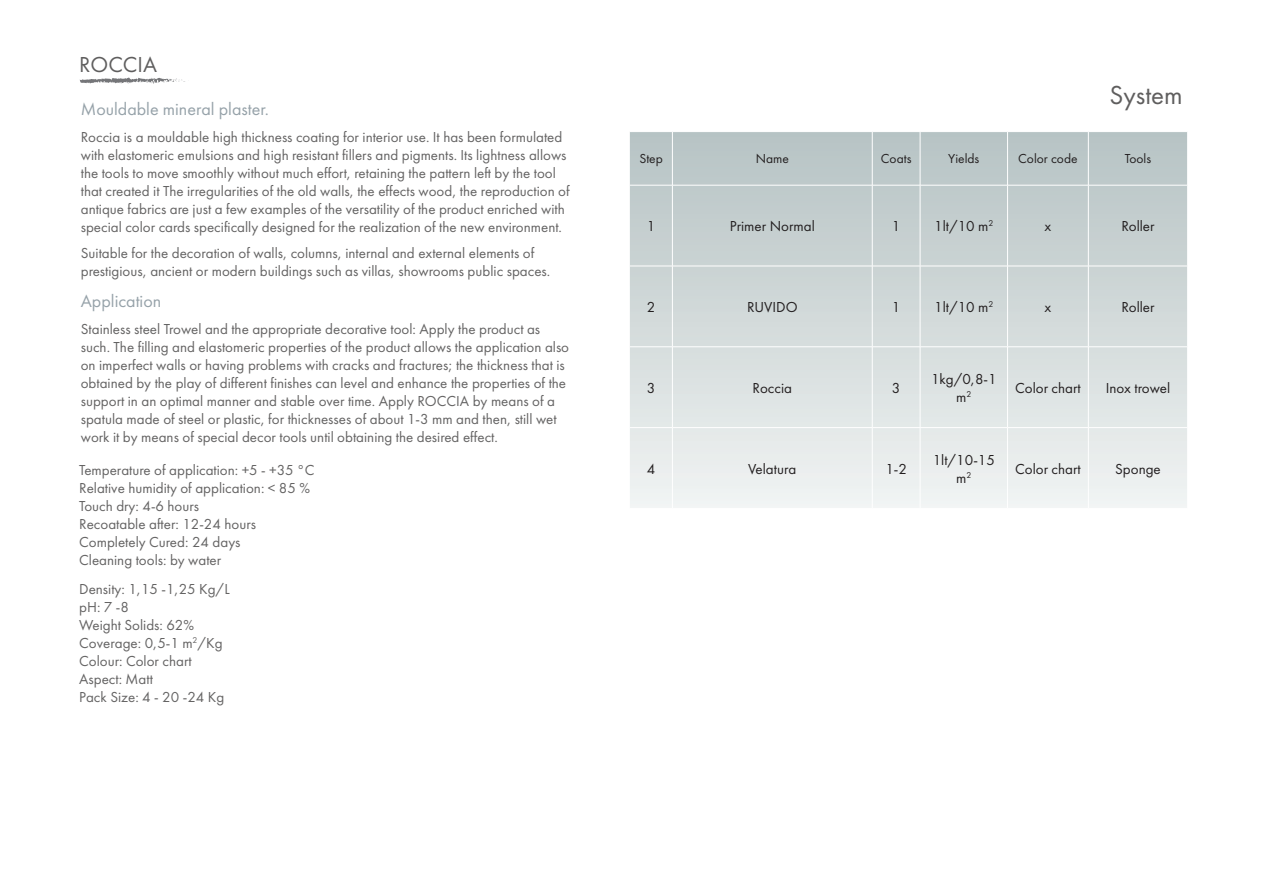
<style>
.page{position:relative;width:1263px;height:893px;background:#fff}
.page>*{position:absolute;margin:0;border:0;box-sizing:border-box;transform-origin:0 0}
.t1{font:27px "Futura Book C";color:#5f5e5e}
.t2{font:22.5px "Futura Book C";color:#5f5e5e}
.t3{font:18px "Futura Book C";color:#96a2a9}
.t4{font:15px/18px "Futura Book C";color:#646363}
.t5{font:15px/18px "Futura Book C";color:#231f20;text-align:center}
.t6{font:13.5px "Futura Book C";color:#231f20}
</style>
<div class="page">
<svg style="left:79px;top:77px;width:106px;height:7px"></svg>
<svg style="left:630px;top:132px;width:557px;height:376px;background:#d3dadb"></svg>
<hr style="left:672px;top:132px;width:1px;height:53px;background:#fff">
<hr style="left:872px;top:132px;width:1px;height:53px;background:#fff">
<hr style="left:920px;top:132px;width:1px;height:53px;background:#fff">
<hr style="left:672px;top:185px;width:1px;height:81px;background:#fff">
<hr style="left:872px;top:185px;width:1px;height:81px;background:#fff">
<hr style="left:920px;top:185px;width:1px;height:81px;background:#fff">
<hr style="left:1007px;top:185px;width:1px;height:81px;background:#fff">
<hr style="left:672px;top:266px;width:1px;height:81px;background:#fff">
<hr style="left:872px;top:266px;width:1px;height:81px;background:#fff">
<hr style="left:920px;top:266px;width:1px;height:81px;background:#fff">
<hr style="left:1007px;top:266px;width:1px;height:81px;background:#fff">
<hr style="left:672px;top:347px;width:1px;height:80px;background:#fff">
<hr style="left:872px;top:347px;width:1px;height:80px;background:#fff">
<hr style="left:920px;top:347px;width:1px;height:80px;background:#fff">
<hr style="left:1007px;top:347px;width:1px;height:80px;background:#fff">
<hr style="left:672px;top:428px;width:1px;height:80px;background:#fff">
<hr style="left:872px;top:428px;width:1px;height:80px;background:#fff">
<hr style="left:920px;top:428px;width:1px;height:80px;background:#fff">
<hr style="left:1007px;top:428px;width:1px;height:80px;background:#fff">
<hr style="left:1088px;top:185px;width:1px;height:81px;background:#fff">
<hr style="left:1088px;top:266px;width:1px;height:81px;background:#fff">
<hr style="left:1088px;top:347px;width:1px;height:80px;background:#fff">
<hr style="left:1088px;top:428px;width:1px;height:80px;background:#fff">
<hr style="left:630px;top:185px;width:42px;height:1px;background:#fff">
<hr style="left:672px;top:185px;width:200px;height:1px;background:#fff">
<hr style="left:872px;top:185px;width:48px;height:1px;background:#fff">
<hr style="left:920px;top:185px;width:87px;height:1px;background:#fff">
<hr style="left:1088px;top:185px;width:100px;height:1px;background:#fff">
<hr style="left:630px;top:266px;width:42px;height:1px;background:#fff">
<hr style="left:672px;top:266px;width:200px;height:1px;background:#fff">
<hr style="left:872px;top:266px;width:48px;height:1px;background:#fff">
<hr style="left:920px;top:266px;width:87px;height:1px;background:#fff">
<hr style="left:1007px;top:266px;width:81px;height:1px;background:#fff">
<hr style="left:1088px;top:266px;width:100px;height:1px;background:#fff">
<hr style="left:630px;top:347px;width:42px;height:1px;background:#fff">
<hr style="left:672px;top:347px;width:200px;height:1px;background:#fff">
<hr style="left:872px;top:347px;width:48px;height:1px;background:#fff">
<hr style="left:920px;top:347px;width:87px;height:1px;background:#fff">
<hr style="left:1007px;top:347px;width:81px;height:1px;background:#fff">
<hr style="left:1088px;top:347px;width:100px;height:1px;background:#fff">
<hr style="left:630px;top:427px;width:42px;height:1px;background:#fff">
<hr style="left:672px;top:427px;width:200px;height:1px;background:#fff">
<hr style="left:872px;top:427px;width:48px;height:1px;background:#fff">
<hr style="left:920px;top:427px;width:87px;height:1px;background:#fff">
<hr style="left:1007px;top:427px;width:81px;height:1px;background:#fff">
<hr style="left:1088px;top:427px;width:100px;height:1px;background:#fff">
<hr style="left:1007px;top:132px;width:1px;height:53px;background:#fff">
<hr style="left:1088px;top:132px;width:1px;height:53px;background:#fff">
<hr style="left:1007px;top:185px;width:81px;height:1px;background:#fff">
<h2 class="t2" style="left:79px;top:52px;width:79px">ROCCIA</h2>
<p class="t3" style="left:81px;top:100px;width:190px">Mouldable mineral plaster.</p>
<p class="t4" style="left:81px;top:128px;width:490px">Roccia is a mouldable high thickness coating for interior use. It has been formulated with elastomeric emulsions and high resistant fillers and pigments. Its lightness allows the tools to move smoothly without much effort, retaining the pattern left by the tool that created it The irregularities of the old walls, the effects wood, the reproduction of antique fabrics are just a few examples of the versatility of the product enriched with special color cards specifically designed for the realization of the new environment.</p>
<p class="t4" style="left:81px;top:245px;width:471px">Suitable for the decoration of walls, columns, internal and external elements of prestigious, ancient or modern buildings such as villas, showrooms public spaces.</p>
<p class="t3" style="left:81px;top:292px;width:82px">Application</p>
<p class="t4" style="left:81px;top:320px;width:490px">Stainless steel Trowel and the appropriate decorative tool: Apply the product as such. The filling and elastomeric properties of the product allows the application also on imperfect walls or having problems with cracks and fractures; the thickness that is obtained by the play of different finishes can level and enhance the properties of the support in an optimal manner and stable over time. Apply ROCCIA by means of a spatula made of steel or plastic, for thicknesses of about 1-3 mm and then, still wet work it by means of special decor tools until obtaining the desired effect.</p>
<h1 class="t1" style="left:1109px;top:80px;width:75px">System</h1>
<p class="t6" style="left:639px;top:152px;width:25px">Step</p>
<p class="t6" style="left:756px;top:152px;width:35px">Name</p>
<p class="t6" style="left:881px;top:152px;width:32px">Coats</p>
<p class="t6" style="left:948px;top:152px;width:33px">Yields</p>
<p class="t6" style="left:1018px;top:152px;width:61px">Color code</p>
<p class="t6" style="left:1125px;top:152px;width:28px">Tools</p>
<p class="t5" style="left:647px;top:217px;width:10px">1</p>
<p class="t5" style="left:730px;top:217px;width:86px">Primer Normal</p>
<p class="t5" style="left:892px;top:217px;width:10px">1</p>
<p class="t5" style="left:934px;top:217px;width:61px">1lt/10 m<sup>2</sup></p>
<p class="t5" style="left:1044px;top:217px;width:8px">x</p>
<p class="t5" style="left:1121px;top:217px;width:35px">Roller</p>
<p class="t5" style="left:647px;top:298px;width:10px">2</p>
<p class="t5" style="left:747px;top:298px;width:52px">RUVIDO</p>
<p class="t5" style="left:892px;top:298px;width:10px">1</p>
<p class="t5" style="left:934px;top:298px;width:61px">1lt/10 m<sup>2</sup></p>
<p class="t5" style="left:1044px;top:298px;width:8px">x</p>
<p class="t5" style="left:1121px;top:298px;width:35px">Roller</p>
<p class="t5" style="left:647px;top:379px;width:10px">3</p>
<p class="t5" style="left:752px;top:379px;width:41px">Roccia</p>
<p class="t5" style="left:892px;top:379px;width:10px">3</p>
<p class="t5" style="left:931px;top:370px;width:67px">1kg/0,8-1 m<sup>2</sup></p>
<p class="t5" style="left:1015px;top:379px;width:67px">Color chart</p>
<p class="t5" style="left:1106px;top:379px;width:66px">Inox trowel</p>
<p class="t5" style="left:933px;top:451px;width:64px">1lt/10-15</p>
<p class="t5" style="left:647px;top:460px;width:10px">4</p>
<p class="t5" style="left:748px;top:460px;width:50px">Velatura</p>
<p class="t5" style="left:885px;top:460px;width:23px">1-2</p>
<p class="t4" style="left:79px;top:461px;width:237px">Temperature of application: +5 - +35 °C</p>
<p class="t5" style="left:956px;top:469px;width:17px">m<sup>2</sup></p>
<p class="t4" style="left:79px;top:479px;width:232px">Relative humidity of application: &lt; 85 %<br>Touch dry: 4-6 hours<br>Recoatable after: 12-24 hours<br>Completely Cured: 24 days<br>Cleaning tools: by water</p>
<p class="t4" style="left:79px;top:580px;width:152px">Density: 1,15÷-1,25 Kg/L pH: 7 -8<br>Weight Solids: 62%<br>Coverage: 0,5-1 m<sup>2</sup>/Kg<br>Colour: Color chart<br>Aspect: Matt<br>Pack Size: 4 - 20 -24 Kg</p>
<p class="t5" style="left:1015px;top:460px;width:67px">Color chart</p>
<p class="t5" style="left:1115px;top:460px;width:47px">Sponge</p>
</div>
